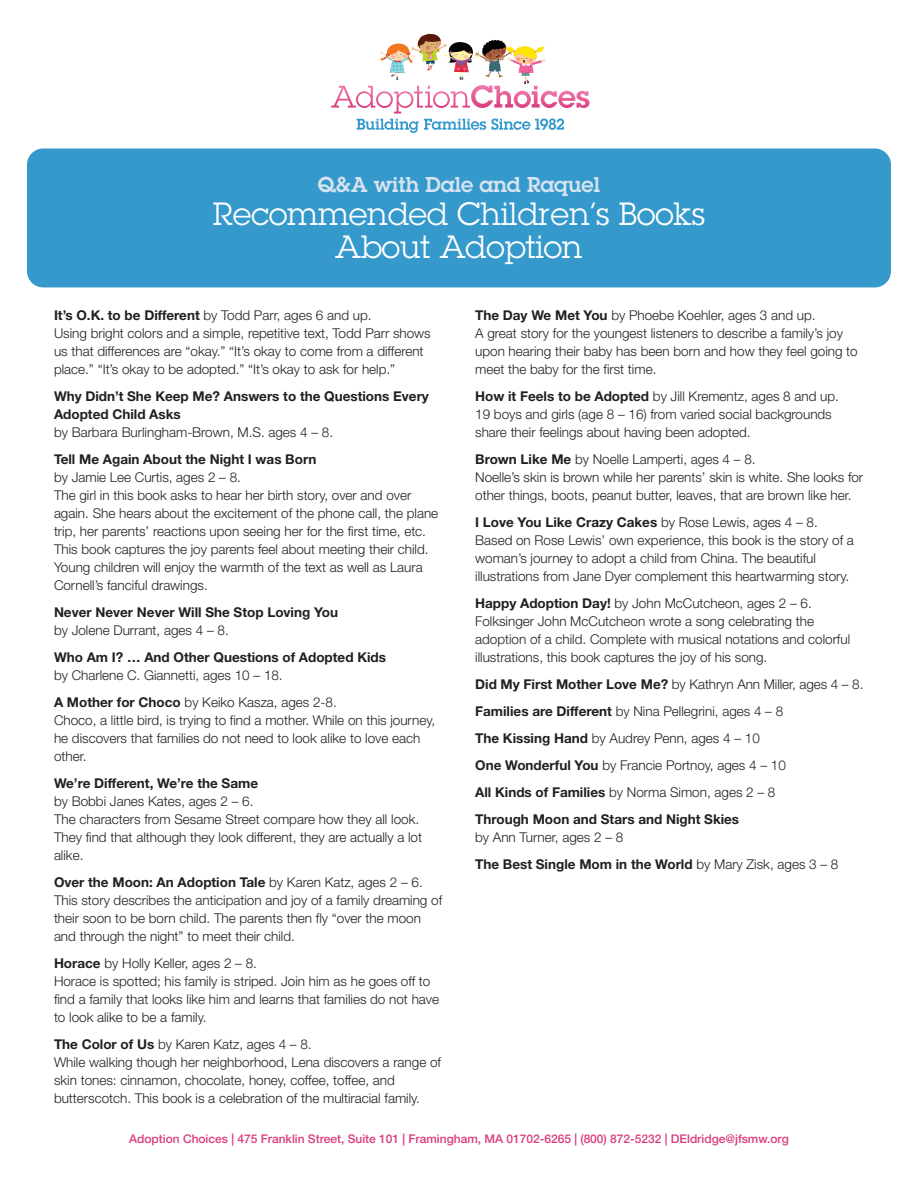
<style>
.page{position:relative;width:918px;height:1188px;background:#fff}
.page>*{position:absolute;margin:0;border:0;box-sizing:border-box;transform-origin:0 0}
.t1{font:31.5px/33px "Lubalin Graph";color:#fff;text-align:center}
.t2{font:600 21px "Lubalin Graph";color:#d6e3f1}
.t3{font:300 13.5px/18px "Helvetica Neue";color:#231f20}
.t4{font:700 13.5px/27px "Helvetica Neue";color:#231f20}
.t5{font:500 12px "Helvetica Neue";color:#da3b80}
.s1{font-weight:700}
.s2{font-weight:300}
</style>
<div class="page">
<svg style="left:331px;top:34px;width:258px;height:99px"></svg>
<div style="left:27px;top:148px;width:864px;height:139px;background:#3599cc;border-radius:16px"></div>
<h2 class="t2" style="left:318px;top:177px;width:284px">Q&amp;A with Dale and Raquel</h2>
<h1 class="t1" style="left:213px;top:201px;width:494px">Recommended Children’s Books<br>About Adoption</h1>
<p class="t3" style="left:54px;top:308px;width:378px"><span class="s1">It’s O.K. to be Different</span> by Todd Parr, ages 6 and up.<br>Using bright colors and a simple, repetitive text, Todd Parr shows us that differences are “okay.” “It’s okay to come from a different place.” “It’s okay to be adopted.” “It’s okay to ask for help.”</p>
<p class="t4" style="left:54px;top:389px;width:376px;line-height:18px">Why Didn’t She Keep Me? Answers to the Questions Every<br>Adopted Child Asks</p>
<p class="t3" style="left:54px;top:425px;width:281px">by Barbara Burlingham-Brown, M.S. ages 4 – 8.</p>
<p class="t4" style="left:54px;top:447px;width:264px">Tell Me Again About the Night I was Born</p>
<p class="t3" style="left:54px;top:470px;width:386px">by Jamie Lee Curtis, ages 2 – 8.<br>The girl in this book asks to hear her birth story, over and over again. She hears about the excitement of the phone call, the plane trip, her parents’ reactions upon seeing her for the first time, etc.<br>This book captures the joy parents feel about meeting their child.<br>Young children will enjoy the warmth of the text as well as Laura Cornell’s fanciful drawings.</p>
<p class="t4" style="left:54px;top:600px;width:286px">Never Never Never Will She Stop Loving You</p>
<p class="t3" style="left:54px;top:623px;width:176px">by Jolene Durrant, ages 4 – 8.</p>
<p class="t4" style="left:54px;top:645px;width:334px">Who Am I? … And Other Questions of Adopted Kids</p>
<p class="t3" style="left:54px;top:663px;width:284px;line-height:27px">by Charlene C. Giannetti, ages 10 – 18.<br><span class="s1">A Mother for Choco</span> by Keiko Kasza, ages 2-8.</p>
<p class="t3" style="left:54px;top:713px;width:383px">Choco, a little bird, is trying to find a mother. While on this journey, he discovers that families do not need to look alike to love each other.</p>
<p class="t4" style="left:54px;top:771px;width:206px">We’re Different, We’re the Same</p>
<p class="t3" style="left:54px;top:794px;width:370px">by Bobbi Janes Kates, ages 2 – 6.<br>The characters from Sesame Street compare how they all look.<br>They find that although they look different, they are actually a lot alike.</p>
<p class="t3" style="left:54px;top:875px;width:390px"><span class="s1">Over the Moon: An Adoption Tale</span> by Karen Katz, ages 2 – 6.<br>This story describes the anticipation and joy of a family dreaming of their soon to be born child. The parents then fly “over the moon and through the night” to meet their child.</p>
<p class="t3" style="left:54px;top:956px;width:387px"><span class="s1">Horace</span> by Holly Keller, ages 2 – 8.<br>Horace is spotted; his family is striped. Join him as he goes off to find a family that looks like him and learns that families do not have to look alike to be a family.</p>
<p class="t3" style="left:54px;top:1037px;width:389px"><span class="s1">The Color of Us</span> by Karen Katz, ages 4 – 8.<br>While walking though her neighborhood, Lena discovers a range of skin tones: cinnamon, chocolate, honey, coffee, toffee, and butterscotch. This book is a celebration of the multiracial family.</p>
<p class="t3" style="left:475px;top:308px;width:384px"><span class="s1">The Day We Met You</span> by Phoebe Koehler, ages 3 and up.<br>A great story for the youngest listeners to describe a family’s joy upon hearing their baby has been born and how they feel going to meet the baby for the first time.</p>
<p class="t3" style="left:475px;top:389px;width:365px"><span class="s1">How it Feels to be Adopted</span> by Jill Krementz, ages 8 and up.<br>19 boys and girls (age 8 – 16) from varied social backgrounds share their feelings about having been adopted.</p>
<p class="t3" style="left:475px;top:452px;width:390px"><span class="s1">Brown Like Me</span> by Noelle Lamperti, ages 4 – 8.<br>Noelle’s skin is brown while her parents’ skin is white. She looks for other things, boots, peanut butter, leaves, that are brown like her.</p>
<p class="t3" style="left:475px;top:515px;width:380px"><span class="s1">I Love You Like Crazy Cakes</span> by Rose Lewis, ages 4 – 8.<br>Based on Rose Lewis’ own experience, this book is the story of a woman’s journey to adopt a child from China. The beautiful illustrations from Jane Dyer complement this heartwarming story.</p>
<p class="t3" style="left:475px;top:596px;width:377px"><span class="s1">Happy Adoption Day!</span> by John McCutcheon, ages 2 – 6.<br>Folksinger John McCutcheon wrote a song celebrating the adoption of a child. Complete with musical notations and colorful illustrations, this book captures the joy of his song.</p>
<p class="t4" style="left:475px;top:672px;width:390px">Did My First Mother Love Me? <span class="s2">by Kathryn Ann Miller, ages 4 – 8.<br></span>Families are Different <span class="s2">by Nina Pellegrini, ages 4 – 8<br></span>The Kissing Hand <span class="s2">by Audrey Penn, ages 4 – 10<br></span>One Wonderful You <span class="s2">by Francie Portnoy, ages 4 – 10<br></span>All Kinds of Families <span class="s2">by Norma Simon, ages 2 – 8<br></span>Through Moon and Stars and Night Skies</p>
<p class="t3" style="left:475px;top:825px;width:365px;line-height:27px">by Ann Turner, ages 2 – 8<br><span class="s1">The Best Single Mom in the World</span> by Mary Zisk, ages 3 – 8</p>
<p class="t5" style="left:129px;top:1134px;width:661px">Adoption Choices | 475 Franklin Street, Suite 101 | Framingham, MA 01702-6265 | (800) 872-5232 | DEldridge@jfsmw.org</p>
</div>
